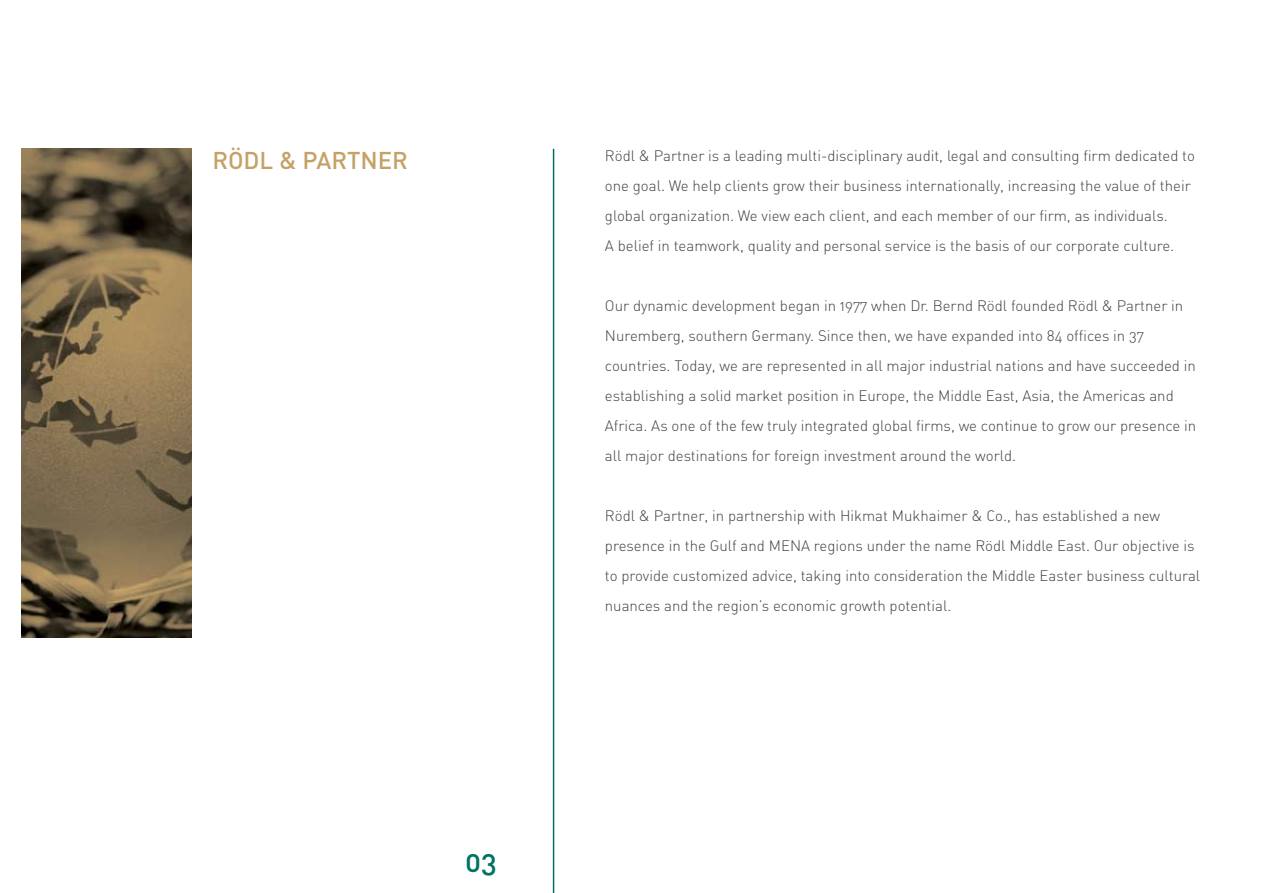
<style>
.page{position:relative;width:1263px;height:893px;background:#fff}
.page>*{position:absolute;margin:0;border:0;box-sizing:border-box;transform-origin:0 0}
.t1{font:30px "DIN Medium Alternate";color:#007363}
.t2{font:24px "DIN Medium Alternate";color:#c4a266}
.t3{font:15px/30px "DIN Light Alternate";color:#414142}
</style>
<div class="page">
<img style="left:21px;top:149px;width:170px;height:489px">
<hr style="left:553px;top:149px;width:1px;height:744px;background:#007363">
<h2 class="t2" style="left:212px;top:145px;width:197px">RÖDL &amp; PARTNER</h2>
<p class="t3" style="left:605px;top:140px;width:591px">Rödl &amp; Partner is a leading multi-disciplinary audit, legal and consulting firm dedicated to one goal. We help clients grow their business internationally, increasing the value of their global organization. We view each client, and each member of our firm, as individuals.<br>A belief in teamwork, quality and personal service is the basis of our corporate culture.</p>
<p class="t3" style="left:605px;top:290px;width:593px">Our dynamic development began in 1977 when Dr. Bernd Rödl founded Rödl &amp; Partner in Nuremberg, southern Germany. Since then, we have expanded into 84 offices in 37 countries. Today, we are represented in all major industrial nations and have succeeded in establishing a solid market position in Europe, the Middle East, Asia, the Americas and Africa. As one of the few truly integrated global firms, we continue to grow our presence in all major destinations for foreign investment around the world.</p>
<h1 class="t1" style="left:465px;top:842px;width:33px">03</h1>
<p class="t3" style="left:605px;top:500px;width:597px">Rödl &amp; Partner, in partnership with Hikmat Mukhaimer &amp; Co., has established a new presence in the Gulf and MENA regions under the name Rödl Middle East. Our objective is to provide customized advice, taking into consideration the Middle Easter business cultural nuances and the region’s economic growth potential.</p>
</div>
